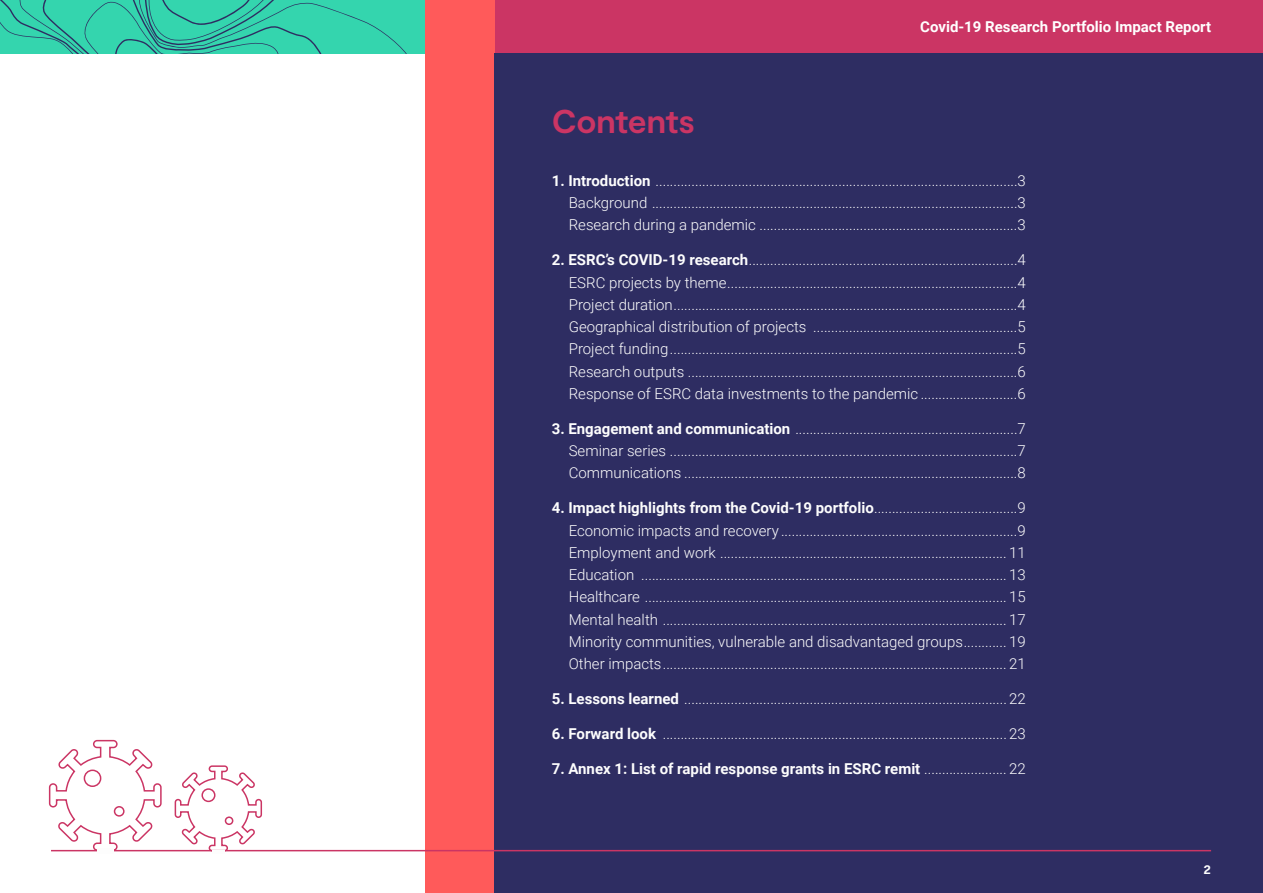
<style>
.page{position:relative;width:1263px;height:893px;background:#fff}
.page>*{position:absolute;margin:0;border:0;box-sizing:border-box;transform-origin:0 0}
.main_heading{font:700 33px "Moderat";letter-spacing:-.01em;color:#cb3564}
.body_copy{font:300 15px "Roboto";color:#fdfdfd}
.t1{font:700 15px "Roboto";color:#fdfdfd}
.t2{font:700 15px "Roboto";color:#fff}
.t3{font:700 13.5px "Moderat";color:#fdfdfd}
.s1{font-weight:700}
.s2{font-weight:300}
</style>
<div class="page">
<div style="left:478px;top:0;width:785px;height:53px;background:#cb3564"></div>
<svg style="left:0;top:0;width:425px;height:53px;background:#33c8a8"></svg>
<div style="left:425px;top:0;width:69px;height:893px;background:#ff5a5a"></div>
<div style="left:494px;top:53px;width:769px;height:840px;background:#2e2d62"></div>
<hr style="left:51px;top:850px;width:1160px;height:1px;background:#cb3564">
<svg style="left:48px;top:739px;width:114px;height:113px"></svg>
<div style="left:97px;top:848px;width:17px;height:5px;background:#fdfdfd"></div>
<svg style="left:174px;top:765px;width:89px;height:87px"></svg>
<h1 class="main_heading" style="left:552px;top:102px;width:145px">Contents</h1>
<p class="t2" style="left:920px;top:16px;width:292px">Covid-19 Research Portfolio Impact Report</p>
<p class="body_copy" style="left:552px;top:170px;width:475px"><span class="s1">1. Introduction</span> .....................................................................................................3</p>
<p class="body_copy" style="left:569px;top:192px;width:458px">Background ......................................................................................................3</p>
<p class="body_copy" style="left:569px;top:214px;width:458px">Research during a pandemic ........................................................................3</p>
<p class="body_copy" style="left:552px;top:249px;width:475px"><span class="s1">2. ESRC’s COVID-19 research</span>...........................................................................4</p>
<p class="body_copy" style="left:569px;top:272px;width:458px">ESRC projects by theme.................................................................................4</p>
<p class="body_copy" style="left:569px;top:294px;width:458px">Project duration................................................................................................4</p>
<p class="body_copy" style="left:569px;top:316px;width:458px">Geographical distribution of projects .........................................................5</p>
<p class="body_copy" style="left:569px;top:338px;width:458px">Project funding.................................................................................................5</p>
<p class="body_copy" style="left:569px;top:361px;width:458px">Research outputs ............................................................................................6</p>
<p class="body_copy" style="left:569px;top:383px;width:458px">Response of ESRC data investments to the pandemic ...........................6</p>
<p class="body_copy" style="left:552px;top:418px;width:475px"><span class="s1">3. Engagement and communication</span> ..............................................................7</p>
<p class="body_copy" style="left:569px;top:440px;width:458px">Seminar series .................................................................................................7</p>
<p class="body_copy" style="left:569px;top:462px;width:458px">Communications .............................................................................................8</p>
<p class="t1" style="left:552px;top:497px;width:475px">4. Impact highlights from the Covid-19 portfolio<span class="s2">........................................9</span></p>
<p class="body_copy" style="left:569px;top:520px;width:458px">Economic impacts and recovery ..................................................................9</p>
<p class="body_copy" style="left:569px;top:542px;width:458px">Employment and work ................................................................................ 11</p>
<p class="body_copy" style="left:569px;top:564px;width:458px">Education ...................................................................................................... 13</p>
<p class="body_copy" style="left:569px;top:586px;width:458px">Healthcare ..................................................................................................... 15</p>
<p class="body_copy" style="left:569px;top:609px;width:458px">Mental health ................................................................................................ 17</p>
<p class="body_copy" style="left:569px;top:631px;width:458px">Minority communities, vulnerable and disadvantaged groups............ 19</p>
<p class="body_copy" style="left:569px;top:653px;width:458px">Other impacts................................................................................................ 21</p>
<p class="body_copy" style="left:552px;top:688px;width:475px"><span class="s1">5. Lessons learned</span> .......................................................................................... 22</p>
<p class="body_copy" style="left:552px;top:723px;width:475px"><span class="s1">6. Forward look</span> ................................................................................................ 23</p>
<p class="t1" style="left:552px;top:758px;width:475px">7. Annex 1: List of rapid response grants in ESRC remit <span class="s2">....................... 22</span></p>
<p class="t3" style="left:1203px;top:861px;width:9px">2</p>
</div>
